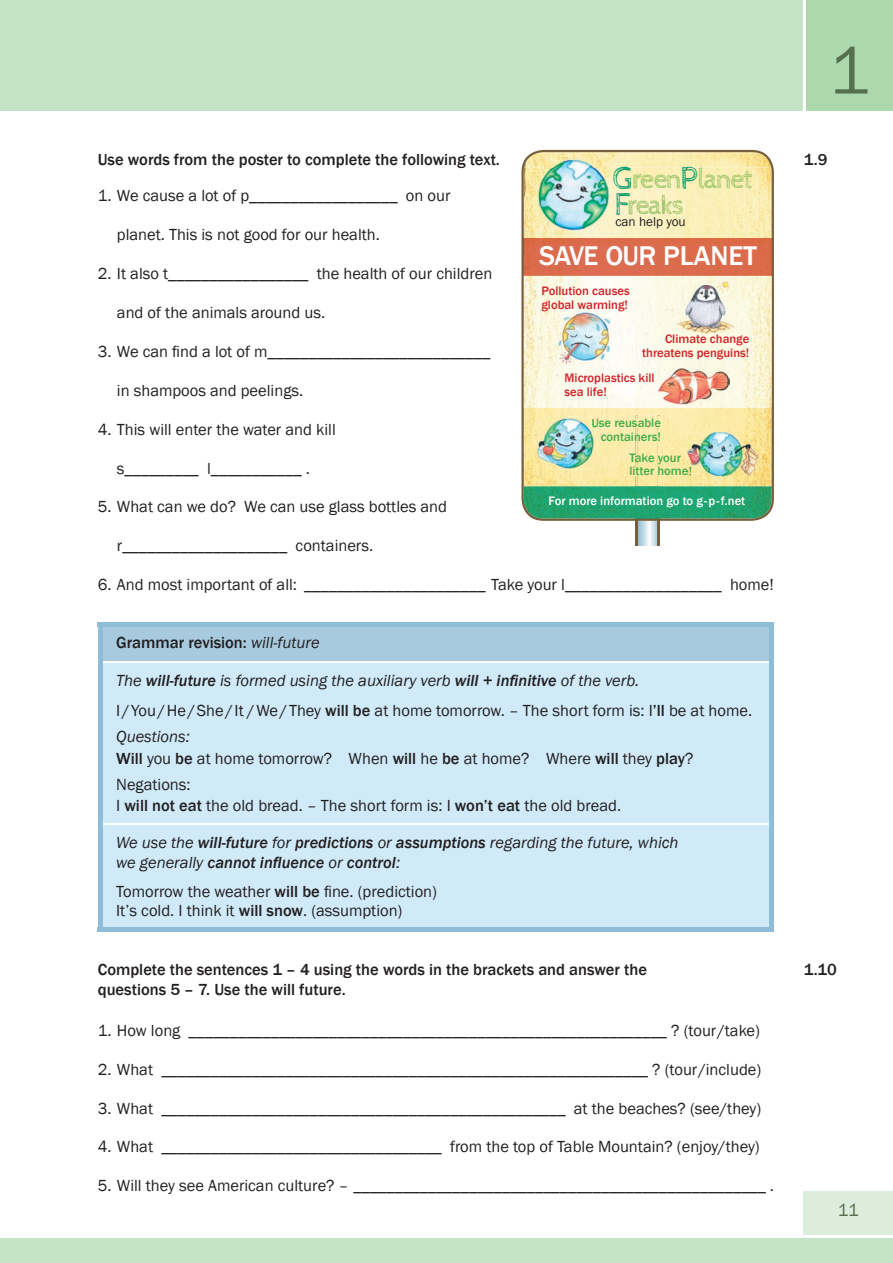
<style>
.page{position:relative;width:893px;height:1263px;background:#fff}
.page>*{position:absolute;margin:0;border:0;box-sizing:border-box;transform-origin:0 0}
.t1{font:69px "Franklin Gothic";color:#556f4f}
.t2{font:28.2px/26.2px "Cabin Sketch";letter-spacing:-.06em;color:#9dc76a}
.t3{font:500 27.9px "Franklin Gothic";letter-spacing:-.01em;color:#fff}
.t4{font:18px "Franklin Gothic";color:#556f4f}
.t5{font:16.5px/21.6px "Franklin Gothic";color:#231f20}
.t6{font:500 16.5px "Franklin Gothic";color:#231f20}
.t7{font:italic 500 16.5px/19.8px "Franklin Gothic";color:#231f20}
.t8{font:13.2px "Franklin Gothic";color:#231f20}
.t9{font:500 12.6px/13.6px "Franklin Gothic";color:#d1232a}
.t10{font:500 12.6px/13.6px "Franklin Gothic";color:#40ae49;text-align:right}
.t11{font:500 12.6px "Franklin Gothic";color:#fff}
.s1{font-size:31.8px;color:#009c6a}
.s2{font-weight:400;font-style:italic}
.s3{font-style:italic}
.s4{font-weight:500;font-style:italic}
.s5{font-weight:500}
.s6{font-weight:400}
</style>
<div class="page">
<div style="left:804px;top:1191px;width:89px;height:46px;background:#dceddb"></div>
<div style="left:0;top:1237px;width:893px;height:26px;background:#c5e3c5"></div>
<div style="left:0;top:0;width:893px;height:111px;background:#c5e3c5"></div>
<div style="left:804px;top:0;width:89px;height:111px;background:#add8ae"></div>
<hr style="left:0;top:1235px;width:893px;height:2px;background:#fff">
<hr style="left:804px;top:0;width:2px;height:140px;background:#fff">
<div style="left:100px;top:624px;width:672px;height:38px;background:#a7cade"></div>
<div style="left:102px;top:663px;width:667px;height:264px;background:#d0eaf9"></div>
<hr style="left:102px;top:661px;width:667px;height:2px;background:#fff">
<hr style="left:102px;top:823px;width:667px;height:2px;background:#fff">
<hr style="left:98px;top:927px;width:676px;height:4px;background:#8fbcd6">
<hr style="left:98px;top:622px;width:676px;height:4px;background:#8fbcd6">
<hr style="left:98px;top:626px;width:4px;height:36px;background:#8fbcd6">
<div style="left:769px;top:626px;width:5px;height:36px;background:#8fbcd6"></div>
<hr style="left:98px;top:662px;width:4px;height:162px;background:#8fbcd6">
<div style="left:769px;top:662px;width:5px;height:162px;background:#8fbcd6"></div>
<hr style="left:98px;top:824px;width:4px;height:103px;background:#8fbcd6">
<div style="left:769px;top:824px;width:5px;height:103px;background:#8fbcd6"></div>
<svg style="left:638px;top:521px;width:20px;height:25px"></svg>
<hr style="left:635px;top:416px;width:3px;height:130px;background:#785f3b">
<hr style="left:658px;top:416px;width:2px;height:130px;background:#785f3b">
<svg style="left:521px;top:150px;width:253px;height:371px;background:#dbd3a9"></svg>
<img style="left:537px;top:168px;width:73px;height:65px">
<img style="left:537px;top:158px;width:73px;height:10px">
<img style="left:536px;top:416px;width:58px;height:54px">
<svg style="left:592px;top:419px;width:2px;height:9px"></svg>
<img style="left:687px;top:432px;width:71px;height:44px">
<svg style="left:687px;top:467px;width:4px;height:8px"></svg>
<hr style="left:523px;top:276px;width:1px;height:132px;background:#8e7652">
<img style="left:556px;top:312px;width:55px;height:53px">
<img style="left:676px;top:280px;width:58px;height:54px">
<img style="left:658px;top:367px;width:71px;height:38px">
<h1 class="t1" style="left:829px;top:28px;width:42px">1</h1>
<p class="t6" style="left:98px;top:149px;width:404px">Use words from the poster to complete the following text.</p>
<p class="t6" style="left:804px;top:149px;width:25px">1.9</p>
<p class="t5" style="left:98px;top:185px;width:354px">1. We cause a lot of p__________________ on our</p>
<p class="t5" style="left:117px;top:224px;width:264px">planet. This is not good for our health.</p>
<p class="t5" style="left:98px;top:263px;width:396px">2. It also t_________________ the health of our children</p>
<p class="t5" style="left:117px;top:302px;width:210px">and of the animals around us.</p>
<p class="t5" style="left:98px;top:341px;width:394px">3. We can find a lot of m___________________________</p>
<p class="t5" style="left:117px;top:380px;width:188px">in shampoos and peelings.</p>
<p class="t5" style="left:98px;top:419px;width:240px">4. This will enter the water and kill</p>
<p class="t5" style="left:117px;top:458px;width:194px">s_________ l___________ .</p>
<p class="t5" style="left:98px;top:496px;width:351px">5. What can we do? We can use glass bottles and</p>
<p class="t5" style="left:117px;top:535px;width:258px">r____________________ containers.</p>
<p class="t5" style="left:98px;top:574px;width:678px">6. And most important of all: ______________________ Take your l___________________ home!</p>
<h2 class="t2" style="left:613px;top:166px;width:142px"><span class="s1">G</span>reen<span class="s1">P</span>lanet<br><span class="s1">F</span>reaks</h2>
<p class="t8" style="left:615px;top:214px;width:72px">can help you</p>
<h3 class="t3" style="left:539px;top:239px;width:219px">SAVE OUR PLANET</h3>
<p class="t9" style="left:541px;top:284px;width:90px">Pollution causes global warming!</p>
<p class="t9" style="left:642px;top:332px;width:109px;text-align:right">Climate change threatens penguins!</p>
<p class="t9" style="left:564px;top:371px;width:92px">Microplastics kill sea life!</p>
<p class="t10" style="left:591px;top:416px;width:71px">Use reusable containers!</p>
<p class="t10" style="left:629px;top:451px;width:64px;text-align:left">Take your litter home!</p>
<p class="t11" style="left:549px;top:493px;width:198px">For more information go to g-p-f.net</p>
<p class="t6" style="left:116px;top:633px;width:205px">Grammar revision: <span class="s2">will-future</span></p>
<p class="t5" style="left:116px;top:666px;width:637px;line-height:30.2px"><span class="s3">The</span> <span class="s4">will-future</span> <span class="s3">is formed using the auxiliary verb</span> <span class="s4">will + infinitive</span> <span class="s3">of the verb.<br></span>I/You/He/She/It /We/They <span class="s5">will be</span> at home tomorrow. – The short form is: I<span class="s5">’ll</span> be at home.</p>
<p class="t5" style="left:116px;top:726px;width:579px"><span class="s3">Questions:<br></span><span class="s5">Will</span> you <span class="s5">be</span> at home tomorrow? When <span class="s5">will</span> he <span class="s5">be</span> at home? Where <span class="s5">will</span> they <span class="s5">play</span>?</p>
<p class="t5" style="left:116px;top:774px;width:506px">Negations:<br>I <span class="s5">will not eat</span> the old bread. – The short form is: I <span class="s5">won’t eat</span> the old bread.</p>
<p class="t7" style="left:116px;top:833px;width:564px"><span class="s6">We use the</span> will-future <span class="s6">for</span> predictions <span class="s6">or</span> assumptions <span class="s6">regarding the future, which we generally</span> cannot influence <span class="s6">or</span> control<span class="s6">:</span></p>
<p class="t5" style="left:116px;top:881px;width:322px;line-height:19.8px">Tomorrow the weather <span class="s5">will be</span> fine. (prediction)<br>It’s cold. I think it <span class="s5">will snow</span>. (assumption)</p>
<p class="t6" style="left:98px;top:959px;width:551px">Complete the sentences 1 – 4 using the words in the brackets and answer the</p>
<p class="t6" style="left:804px;top:959px;width:35px">1.10</p>
<p class="t6" style="left:98px;top:979px;width:249px">questions 5 – 7. Use the will future.</p>
<p class="t5" style="left:98px;top:1020px;width:664px">1. How long __________________________________________________________ ? (tour/take)</p>
<p class="t5" style="left:98px;top:1059px;width:665px">2. What ___________________________________________________________ ? (tour/include)</p>
<p class="t5" style="left:98px;top:1097px;width:665px">3. What _________________________________________________ at the beaches? (see/they)</p>
<p class="t5" style="left:98px;top:1136px;width:663px">4. What __________________________________ from the top of Table Mountain? (enjoy/they)</p>
<p class="t5" style="left:98px;top:1175px;width:678px">5. Will they see American culture? – __________________________________________________ .</p>
<p class="t4" style="left:838px;top:1199px;width:22px">11</p>
</div>
